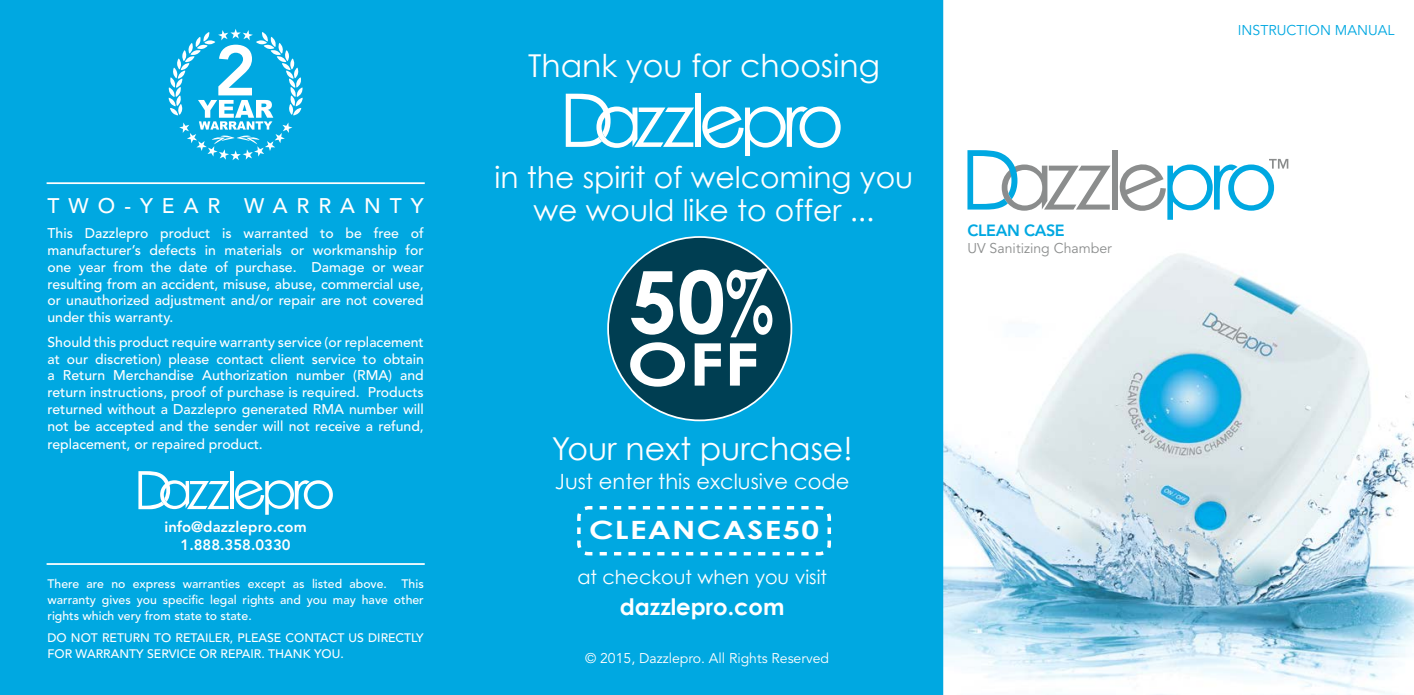
<style>
.page{position:relative;width:1414px;height:695px;background:#fff}
.page>*{position:absolute;margin:0;border:0;box-sizing:border-box;transform-origin:0 0}
.t1{font:700 86.1px "Century Gothic";color:#fff}
.t2{font:700 58.8px "Century Gothic";color:#fff;scale:1.25 1}
.t3{font:31.5px "Century Gothic";color:#fff}
.t4{font:29.75px/33.2px "Century Gothic";color:#fff;text-align:center}
.t5{font:700 25.2px "Century Gothic";letter-spacing:.04em;color:#fff;scale:1.25 1}
.t6{font:700 22.75px "Century Gothic";color:#fff}
.t7{font:21px "Century Gothic";color:#fff}
.t8{font:500 21px "Avenir LT Std";letter-spacing:.43em;color:#fff}
.t9{font:19.25px "Century Gothic";color:#fff}
.t10{font:800 16.1px "Avenir LT Std";letter-spacing:-.02em;color:#00a8e1}
.t11{font:800 14.88px/17.8px "Avenir LT Std";color:#fff;text-align:center}
.t12{font:500 14px/17px "Avenir LT Std";color:#fff;text-align:justify}
.t13{font:14px "Avenir LT Std";color:#fff}
.t14{font:14px "Avenir LT Std";color:#8b8d8d}
.t15{font:14px "Avenir LT Std";color:#00a8e1}
.t16{font:500 12.25px/16.1px "Avenir LT Std";color:#fff;text-align:justify}
</style>
<div class="page">
<img style="left:943px;top:69px;width:471px;height:625px">
<div style="left:0;top:0;width:943px;height:694px;background:#00a8e1"></div>
<hr style="left:47px;top:563px;width:378px;height:1px;background:#fff">
<hr style="left:47px;top:182px;width:378px;height:2px;background:#fff">
<hr style="left:230px;top:471px;width:4px;height:38px;background:#fff">
<svg style="left:235px;top:479px;width:98px;height:35px"></svg>
<svg style="left:138px;top:471px;width:91px;height:38px"></svg>
<div style="left:1112px;top:150px;width:5px;height:59px;background:#8b8d8d"></div>
<svg style="left:967px;top:150px;width:143px;height:61px"></svg>
<svg style="left:1119px;top:159px;width:169px;height:61px"></svg>
<svg style="left:169px;top:29px;width:134px;height:131px"></svg>
<div style="left:695px;top:94px;width:5px;height:53px;background:#fff"></div>
<svg style="left:702px;top:106px;width:139px;height:50px"></svg>
<svg style="left:566px;top:94px;width:128px;height:54px"></svg>
<div style="left:608px;top:237px;width:183px;height:183px;background:#003e52;border-radius:50%"></div>
<svg style="left:575px;top:504px;width:258px;height:53px;background:#12aee3"></svg>
<h3 class="t8" style="left:48px;top:194px;width:378px">TWO-YEAR WARRANTY</h3>
<p class="t12" style="left:48px;top:225px;width:378px">This Dazzlepro product is warranted to be free of manufacturer’s defects in materials or workmanship for one year from the date of purchase. Damage or wear resulting from an accident, misuse, abuse, commercial use, or unauthorized adjustment and/or repair are not covered under this warranty.</p>
<p class="t12" style="left:48px;top:334px;width:378px">Should this product require warranty service (or replacement at our discretion) please contact client service to obtain a Return Merchandise Authorization number (RMA) and return instructions, proof of purchase is required. Products returned without a Dazzlepro generated RMA number will not be accepted and the sender will not receive a refund, replacement, or repaired product.</p>
<p class="t11" style="left:165px;top:518px;width:144px">info@dazzlepro.com<br>1.888.358.0330</p>
<p class="t16" style="left:48px;top:575px;width:378px">There are no express warranties except as listed above. This warranty gives you specific legal rights and you may have other rights which very from state to state.</p>
<p class="t16" style="left:48px;top:630px;width:378px">DO NOT RETURN TO RETAILER, PLEASE CONTACT US DIRECTLY<br>FOR WARRANTY SERVICE OR REPAIR. THANK YOU.</p>
<h3 class="t3" style="left:528px;top:46px;width:353px">Thank you for choosing</h3>
<h3 class="t4" style="left:494px;top:160px;width:420px">in the spirit of welcoming you we would like to offer ...</h3>
<h1 class="t1" style="left:629px;top:247px;width:146px">50%</h1>
<h2 class="t2" style="left:627px;top:327px;width:107px">OFF</h2>
<h3 class="t3" style="left:552px;top:430px;width:303px">Your next purchase!</h3>
<h3 class="t7" style="left:555px;top:469px;width:296px">Just enter this exclusive code</h3>
<h3 class="t5" style="left:589px;top:513px;width:185px">CLEANCASE50</h3>
<h3 class="t9" style="left:577px;top:565px;width:251px">at checkout when you visit</h3>
<h3 class="t6" style="left:620px;top:592px;width:166px">dazzlepro.com</h3>
<p class="t13" style="left:585px;top:650px;width:246px">© 2015, Dazzlepro. All Rights Reserved</p>
<p class="t10" style="left:967px;top:220px;width:99px">CLEAN CASE</p>
<p class="t14" style="left:967px;top:239px;width:146px">UV Sanitizing Chamber</p>
<p class="t15" style="left:1238px;top:23px;width:158px">INSTRUCTION MANUAL</p>
</div>
